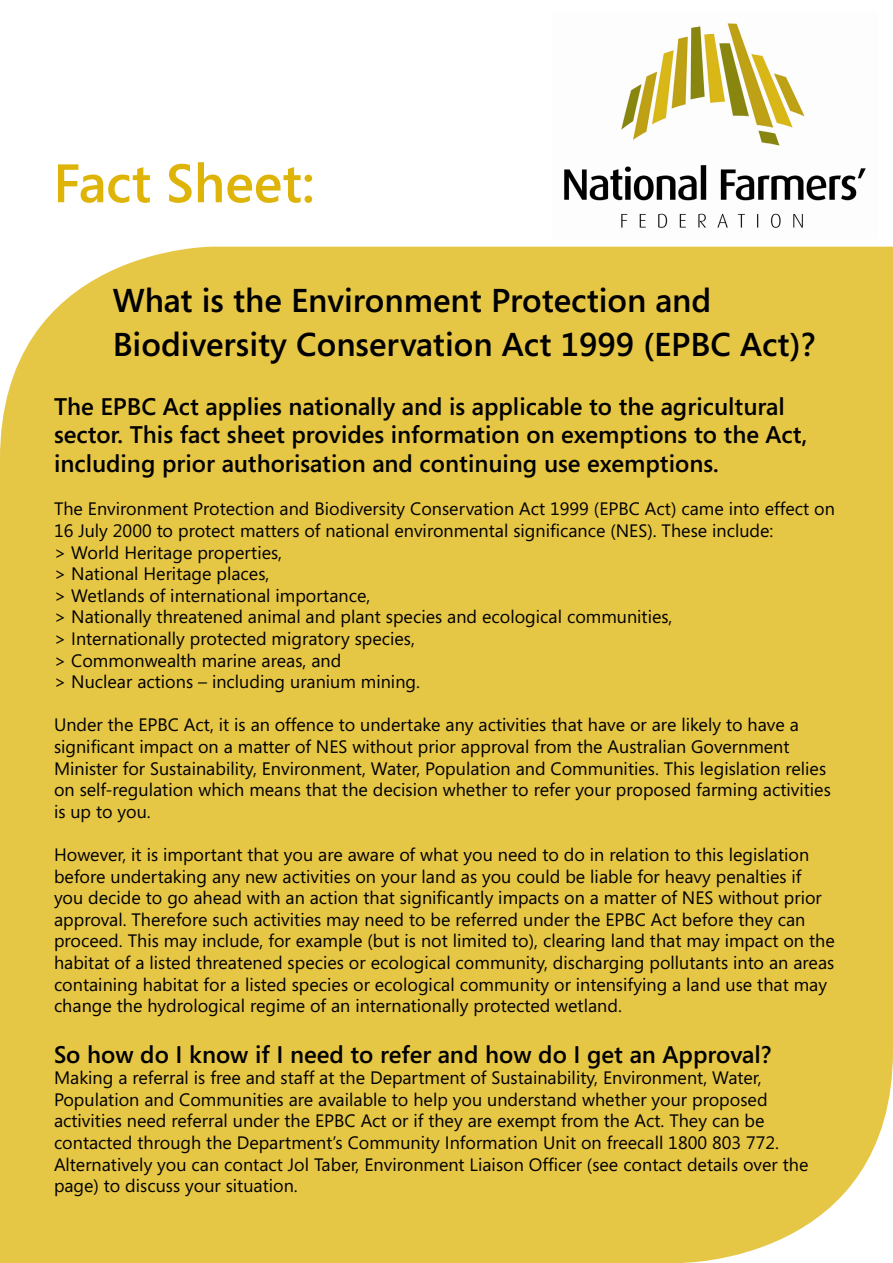
<style>
.page{position:relative;width:893px;height:1263px;background:#fff}
.page>*{position:absolute;margin:0;border:0;box-sizing:border-box;transform-origin:0 0}
.t1{font:600 54px "Segoe Media Center";color:#deb408}
.t2{font:600 33px/43.2px "Segoe Media Center";color:#000}
.t3{font:600 24px/28.8px "Segoe Media Center";color:#000}
.t4{font:18px/21.6px "Segoe Media Center";color:#000}
</style>
<div class="page">
<div style="left:0;top:247px;width:893px;height:1016px;background:#e6c645"></div>
<img style="left:564px;top:23px;width:302px;height:205px">
<h1 class="t1" style="left:53px;top:152px;width:263px">Fact Sheet:</h1>
<h2 class="t2" style="left:113px;top:279px;width:704px">What is the Environment Protection and<br>Biodiversity Conservation Act 1999 (EPBC Act)?</h2>
<h3 class="t3" style="left:54px;top:392px;width:755px">The EPBC Act applies nationally and is applicable to the agricultural sector. This fact sheet provides information on exemptions to the Act, including prior authorisation and continuing use exemptions.</h3>
<p class="t4" style="left:54px;top:498px;width:782px">The Environment Protection and Biodiversity Conservation Act 1999 (EPBC Act) came into effect on 16 July 2000 to protect matters of national environmental significance (NES). These include:<br>&gt; World Heritage properties,<br>&gt; National Heritage places,<br>&gt; Wetlands of international importance,<br>&gt; Nationally threatened animal and plant species and ecological communities,<br>&gt; Internationally protected migratory species,<br>&gt; Commonwealth marine areas, and<br>&gt; Nuclear actions – including uranium mining.</p>
<p class="t4" style="left:54px;top:714px;width:778px">Under the EPBC Act, it is an offence to undertake any activities that have or are likely to have a significant impact on a matter of NES without prior approval from the Australian Government Minister for Sustainability, Environment, Water, Population and Communities. This legislation relies on self-regulation which means that the decision whether to refer your proposed farming activities is up to you.</p>
<p class="t4" style="left:54px;top:844px;width:782px">However, it is important that you are aware of what you need to do in relation to this legislation before undertaking any new activities on your land as you could be liable for heavy penalties if you decide to go ahead with an action that significantly impacts on a matter of NES without prior approval. Therefore such activities may need to be referred under the EPBC Act before they can proceed. This may include, for example (but is not limited to), clearing land that may impact on the habitat of a listed threatened species or ecological community, discharging pollutants into an areas containing habitat for a listed species or ecological community or intensifying a land use that may change the hydrological regime of an internationally protected wetland.</p>
<h3 class="t3" style="left:54px;top:1040px;width:719px">So how do I know if I need to refer and how do I get an Approval?</h3>
<p class="t4" style="left:54px;top:1067px;width:756px">Making a referral is free and staff at the Department of Sustainability, Environment, Water, Population and Communities are available to help you understand whether your proposed activities need referral under the EPBC Act or if they are exempt from the Act. They can be contacted through the Department’s Community Information Unit on freecall 1800 803 772.<br>Alternatively you can contact Jol Taber, Environment Liaison Officer (see contact details over the page) to discuss your situation.</p>
</div>
